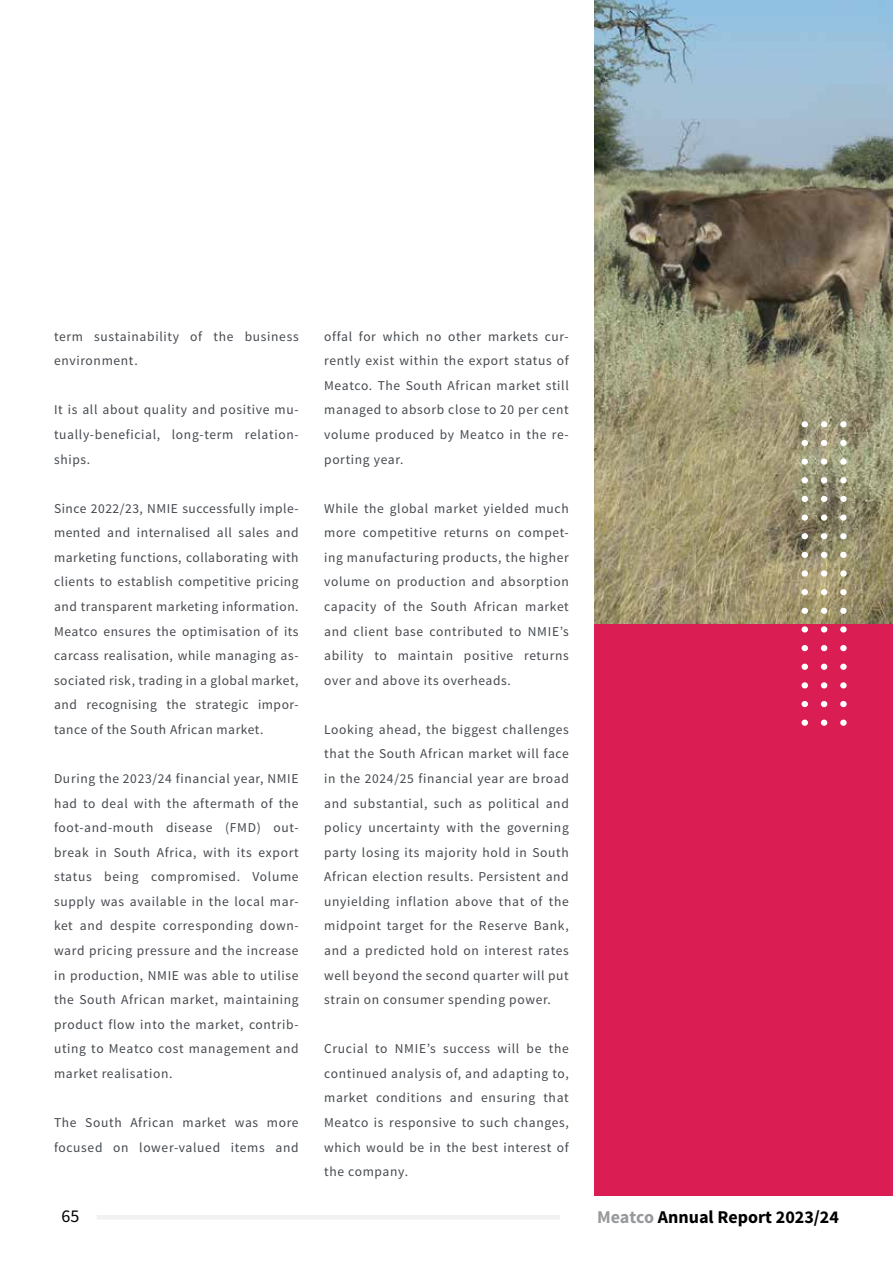
<style>
.page{position:relative;width:893px;height:1263px;background:#fff}
.page>*{position:absolute;margin:0;border:0;box-sizing:border-box;transform-origin:0 0}
.t1{font:700 18px "Source Sans Pro";color:#000}
.t2{font:18px "Source Sans Pro";color:#000}
.t3{font:13.5px/24.6px "Source Sans Pro";letter-spacing:.05em;color:#44484e;text-align:justify}
.s1{color:#97999c}
</style>
<div class="page">
<img style="left:594px;top:0;width:299px;height:624px">
<div style="left:594px;top:624px;width:299px;height:572px;background:#da1d52"></div>
<div style="left:801px;top:421px;width:7px;height:6px;background:#fff;border-radius:50%"></div>
<svg style="left:821px;top:421px;width:6px;height:6px"></svg>
<div style="left:840px;top:421px;width:7px;height:6px;background:#fff;border-radius:50%"></div>
<div style="left:801px;top:440px;width:7px;height:6px;background:#fff;border-radius:50%"></div>
<svg style="left:821px;top:440px;width:6px;height:6px"></svg>
<div style="left:840px;top:440px;width:7px;height:6px;background:#fff;border-radius:50%"></div>
<div style="left:801px;top:458px;width:7px;height:7px;background:#fff;border-radius:50%"></div>
<div style="left:821px;top:458px;width:6px;height:7px;background:#fff;border-radius:50%"></div>
<div style="left:840px;top:458px;width:7px;height:7px;background:#fff;border-radius:50%"></div>
<div style="left:801px;top:477px;width:7px;height:6px;background:#fff;border-radius:50%"></div>
<svg style="left:821px;top:477px;width:6px;height:6px"></svg>
<div style="left:840px;top:477px;width:7px;height:6px;background:#fff;border-radius:50%"></div>
<div style="left:801px;top:496px;width:7px;height:6px;background:#fff;border-radius:50%"></div>
<svg style="left:821px;top:496px;width:6px;height:6px"></svg>
<div style="left:840px;top:496px;width:7px;height:6px;background:#fff;border-radius:50%"></div>
<div style="left:801px;top:514px;width:7px;height:7px;background:#fff;border-radius:50%"></div>
<div style="left:821px;top:514px;width:6px;height:7px;background:#fff;border-radius:50%"></div>
<svg style="left:840px;top:514px;width:7px;height:7px"></svg>
<div style="left:801px;top:533px;width:7px;height:6px;background:#fff;border-radius:50%"></div>
<svg style="left:821px;top:533px;width:6px;height:6px"></svg>
<div style="left:840px;top:533px;width:7px;height:6px;background:#fff;border-radius:50%"></div>
<div style="left:801px;top:552px;width:7px;height:6px;background:#fff;border-radius:50%"></div>
<svg style="left:821px;top:552px;width:6px;height:6px"></svg>
<div style="left:840px;top:552px;width:7px;height:6px;background:#fff;border-radius:50%"></div>
<div style="left:801px;top:570px;width:7px;height:7px;background:#fff;border-radius:50%"></div>
<div style="left:821px;top:570px;width:6px;height:7px;background:#fff;border-radius:50%"></div>
<svg style="left:840px;top:570px;width:7px;height:7px"></svg>
<div style="left:801px;top:589px;width:7px;height:6px;background:#fff;border-radius:50%"></div>
<svg style="left:821px;top:589px;width:6px;height:6px"></svg>
<div style="left:840px;top:589px;width:7px;height:6px;background:#fff;border-radius:50%"></div>
<div style="left:801px;top:608px;width:7px;height:6px;background:#fff;border-radius:50%"></div>
<svg style="left:821px;top:608px;width:6px;height:6px"></svg>
<div style="left:840px;top:608px;width:7px;height:6px;background:#fff;border-radius:50%"></div>
<div style="left:801px;top:626px;width:7px;height:6px;background:#fff;border-radius:50%"></div>
<svg style="left:821px;top:626px;width:6px;height:6px"></svg>
<div style="left:840px;top:626px;width:7px;height:6px;background:#fff;border-radius:50%"></div>
<div style="left:801px;top:645px;width:7px;height:6px;background:#fff;border-radius:50%"></div>
<svg style="left:821px;top:645px;width:6px;height:6px"></svg>
<div style="left:840px;top:645px;width:7px;height:6px;background:#fff;border-radius:50%"></div>
<div style="left:801px;top:664px;width:7px;height:6px;background:#fff;border-radius:50%"></div>
<svg style="left:821px;top:664px;width:6px;height:6px"></svg>
<div style="left:840px;top:664px;width:7px;height:6px;background:#fff;border-radius:50%"></div>
<div style="left:801px;top:682px;width:7px;height:6px;background:#fff;border-radius:50%"></div>
<svg style="left:821px;top:682px;width:6px;height:6px"></svg>
<div style="left:840px;top:682px;width:7px;height:6px;background:#fff;border-radius:50%"></div>
<div style="left:801px;top:701px;width:7px;height:6px;background:#fff;border-radius:50%"></div>
<svg style="left:821px;top:701px;width:6px;height:6px"></svg>
<div style="left:840px;top:701px;width:7px;height:6px;background:#fff;border-radius:50%"></div>
<div style="left:801px;top:720px;width:7px;height:6px;background:#fff;border-radius:50%"></div>
<svg style="left:821px;top:720px;width:6px;height:6px"></svg>
<div style="left:840px;top:720px;width:7px;height:6px;background:#fff;border-radius:50%"></div>
<hr style="left:97px;top:1215px;width:463px;height:4px;background:#f1f1f2">
<p class="t3" style="left:54px;top:324px;width:246px">term sustainability of the business environment.</p>
<p class="t3" style="left:54px;top:398px;width:246px">It is all about quality and positive mu&shy;tually-beneficial, long-term relation&shy;ships.</p>
<p class="t3" style="left:54px;top:496px;width:246px">Since 2022/23, NMIE successfully imple&shy;mented and internalised all sales and marketing functions, collaborating with clients to establish competitive pricing and transparent marketing information.<br>Meatco ensures the optimisation of its carcass realisation, while managing as&shy;sociated risk, trading in a global market, and recognising the strategic impor&shy;tance of the South African market.</p>
<p class="t3" style="left:54px;top:766px;width:246px">During the 2023/24 financial year, NMIE had to deal with the aftermath of the foot-and-mouth disease (FMD) out&shy;break in South Africa, with its export status being compromised. Volume supply was available in the local mar&shy;ket and despite corresponding down&shy;ward pricing pressure and the increase in production, NMIE was able to utilise the South African market, maintaining product flow into the market, contrib&shy;uting to Meatco cost management and market realisation.</p>
<p class="t3" style="left:54px;top:1110px;width:246px">The South African market was more focused on lower-valued items and</p>
<p class="t3" style="left:324px;top:324px;width:246px">offal for which no other markets cur&shy;rently exist within the export status of Meatco. The South African market still managed to absorb close to 20 per cent volume produced by Meatco in the re&shy;porting year.</p>
<p class="t3" style="left:324px;top:496px;width:246px">While the global market yielded much more competitive returns on compet&shy;ing manufacturing products, the higher volume on production and absorption capacity of the South African market and client base contributed to NMIE’s ability to maintain positive returns over and above its overheads.</p>
<p class="t3" style="left:324px;top:717px;width:246px">Looking ahead, the biggest challenges that the South African market will face in the 2024/25 financial year are broad and substantial, such as political and policy uncertainty with the governing party losing its majority hold in South African election results. Persistent and unyielding inflation above that of the midpoint target for the Reserve Bank, and a predicted hold on interest rates well beyond the second quarter will put strain on consumer spending power.</p>
<p class="t3" style="left:324px;top:1037px;width:246px">Crucial to NMIE’s success will be the continued analysis of, and adapting to, market conditions and ensuring that Meatco is responsive to such changes, which would be in the best interest of the company.</p>
<h1 class="t2" style="left:61px;top:1204px;width:19px">65</h1>
<h1 class="t1" style="left:597px;top:1205px;width:243px"><span class="s1">Meatco</span> Annual Report 2023/24</h1>
</div>
